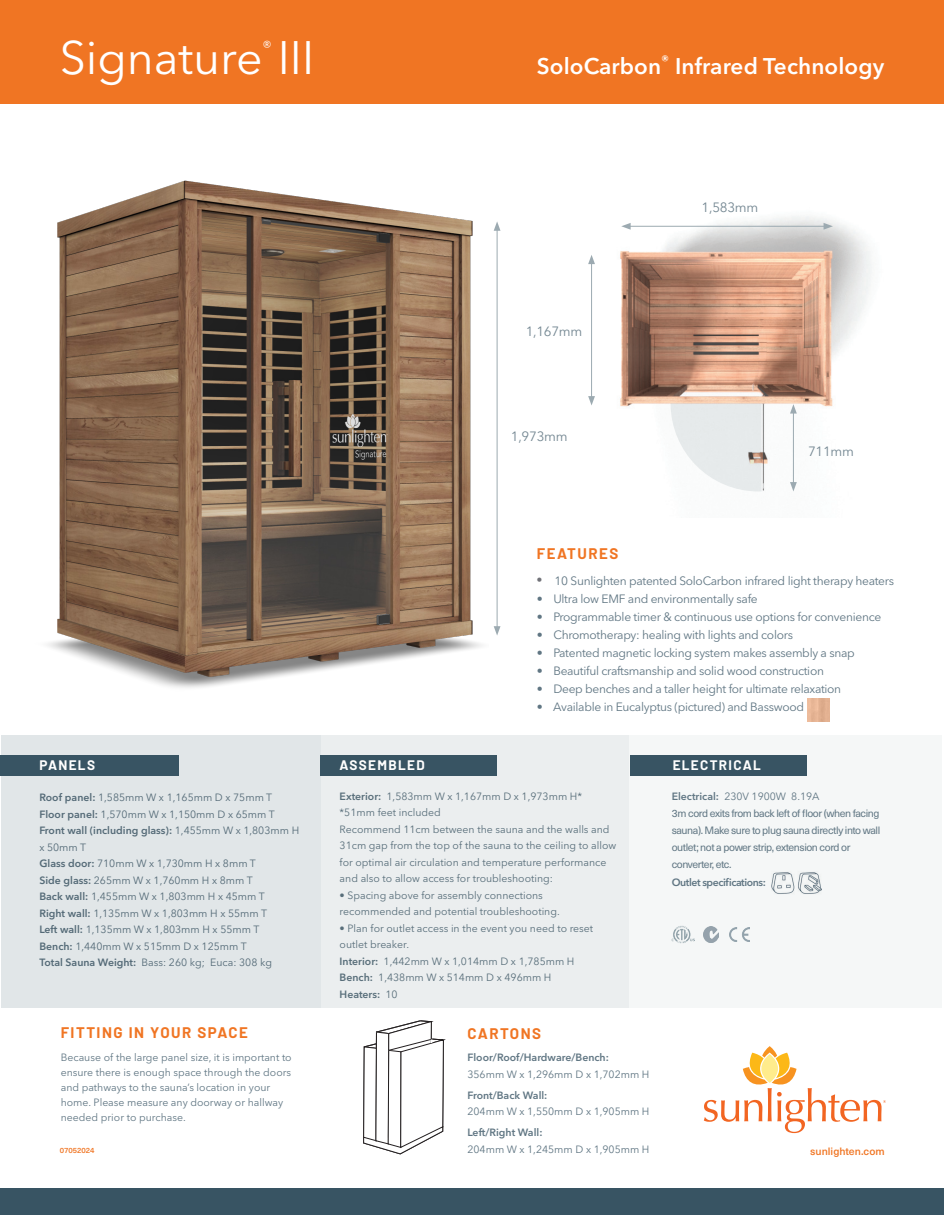
<style>
.page{position:relative;width:945px;height:1215px;background:#fff}
.page>*{position:absolute;margin:0;border:0;box-sizing:border-box;transform-origin:0 0}
.t1{font:46.5px "Avenir Next LT Pro";color:#fff}
.t2{font:600 22.5px "Avenir Next LT Pro";letter-spacing:.005em;color:#fff}
.t3{font:15.75px "Avenir Next LT Pro";color:#fff}
.t4{font:700 15px "Barlow";letter-spacing:.1em;color:#f07523}
.t5{font:700 13.5px "Barlow";letter-spacing:.1em;color:#fff}
.t6{font:13.35px "Avenir Next LT Pro";letter-spacing:-.02em;color:#748792}
.t7{font:12px "Avenir Next LT Pro";letter-spacing:-.025em;color:#607683}
.t8{font:10.5px/16.5px "Avenir Next LT Pro";color:#607683}
.t9{font:10.5px/17.1px "Neue Haas Unica W1 G";letter-spacing:-.04em;color:#607683}
.t10{font:600 10.5px "Avenir Next LT Pro";color:#607683}
.t11{font:600 10.5px "Avenir Next LT Pro";letter-spacing:-.04em;color:#607683}
.t12{font:500 10.5px "Neue Haas Unica W1 G";color:#f07523}
.t13{font:500 7.5px "Neue Haas Unica W1 G";color:#f07523}
.s1{font-family:"Neue Haas Unica W1 G";font-weight:700;font-size:15px;color:#717278}
.s2{font-weight:600}
</style>
<div class="page">
<div style="left:9px;top:735px;width:932px;height:272px;background:#f5f7f7"></div>
<div style="left:7px;top:735px;width:622px;height:272px;background:#ebeeef"></div>
<div style="left:1px;top:735px;width:319px;height:272px;background:#e1e6e8"></div>
<div style="left:0;top:1189px;width:944px;height:26px;background:#385463"></div>
<div style="left:1px;top:755px;width:178px;height:21px;background:#385463"></div>
<div style="left:320px;top:755px;width:177px;height:21px;background:#385463"></div>
<div style="left:630px;top:755px;width:177px;height:21px;background:#385463"></div>
<div style="left:0;top:1px;width:943px;height:103px;background:#f07523"></div>
<img style="left:703px;top:927px;width:16px;height:15px">
<img style="left:729px;top:928px;width:20px;height:14px">
<img style="left:672px;top:926px;width:22px;height:18px">
<hr style="left:497px;top:228px;width:1px;height:401px;background:#9caab1">
<svg style="left:494px;top:221px;width:7px;height:10px"></svg>
<svg style="left:494px;top:626px;width:7px;height:10px"></svg>
<img style="left:589px;top:216px;width:283px;height:276px">
<hr style="left:628px;top:226px;width:198px;height:1px;background:#9caab1">
<svg style="left:621px;top:223px;width:10px;height:7px"></svg>
<svg style="left:824px;top:223px;width:9px;height:7px"></svg>
<hr style="left:591px;top:262px;width:1px;height:137px;background:#9caab1">
<svg style="left:588px;top:255px;width:7px;height:9px"></svg>
<svg style="left:588px;top:396px;width:7px;height:9px"></svg>
<img style="left:47px;top:180px;width:435px;height:508px">
<hr style="left:793px;top:411px;width:1px;height:73px;background:#9caab1">
<svg style="left:790px;top:404px;width:7px;height:10px"></svg>
<svg style="left:790px;top:482px;width:7px;height:9px"></svg>
<img style="left:772px;top:872px;width:49px;height:22px">
<svg style="left:363px;top:1020px;width:82px;height:134px"></svg>
<svg style="left:704px;top:1046px;width:182px;height:87px"></svg>
<img style="left:807px;top:698px;width:23px;height:24px">
<svg style="left:671px;top:403px;width:91px;height:88px"></svg>
<p class="t3" style="left:263px;top:37px;width:11px">®</p>
<p class="t1" style="left:60px;top:30px;width:256px">Signature III</p>
<p class="t2" style="left:537px;top:53px;width:349px">SoloCarbon<sup>®</sup> Infrared Technology</p>
<p class="t6" style="left:526px;top:324px;width:58px">1,167mm</p>
<p class="t6" style="left:511px;top:429px;width:58px">1,973mm</p>
<p class="t4" style="left:537px;top:542px;width:83px">FEATURES</p>
<p class="t6" style="left:702px;top:199px;width:58px">1,583mm</p>
<p class="t6" style="left:808px;top:443px;width:47px">711mm</p>
<p class="t7" style="left:537px;top:574px;width:359px"><span class="s1">•</span> 10 Sunlighten patented SoloCarbon infrared light therapy heaters</p>
<p class="t7" style="left:537px;top:592px;width:222px">• Ultra low EMF and environmentally safe</p>
<p class="t7" style="left:537px;top:610px;width:346px">• Programmable timer &amp; continuous use options for convenience</p>
<p class="t7" style="left:537px;top:628px;width:258px">• Chromotherapy: healing with lights and colors</p>
<p class="t7" style="left:537px;top:646px;width:320px">• Patented magnetic locking system makes assembly a snap</p>
<p class="t7" style="left:537px;top:664px;width:289px">• Beautiful craftsmanship and solid wood construction</p>
<p class="t7" style="left:537px;top:682px;width:306px">• Deep benches and a taller height for ultimate relaxation</p>
<p class="t7" style="left:537px;top:700px;width:269px">• Available in Eucalyptus (pictured) and Basswood</p>
<p class="t5" style="left:39px;top:755px;width:57px">PANELS</p>
<p class="t5" style="left:340px;top:755px;width:87px">ASSEMBLED</p>
<p class="t5" style="left:673px;top:755px;width:90px">ELECTRICAL</p>
<p class="t8" style="left:39px;top:789px;width:261px"><span class="s2">Roof panel:</span> 1,585mm W x 1,165mm D x 75mm T <span class="s2">Floor panel:</span> 1,570mm W x 1,150mm D x 65mm T <span class="s2">Front wall (including glass):</span> 1,455mm W x 1,803mm H x 50mm T<br><span class="s2">Glass door:</span> 710mm W x 1,730mm H x 8mm T<br><span class="s2">Side glass:</span> 265mm W x 1,760mm H x 8mm T<br><span class="s2">Back wall:</span> 1,455mm W x 1,803mm H x 45mm T<br><span class="s2">Right wall:</span> 1,135mm W x 1,803mm H x 55mm T<br><span class="s2">Left wall:</span> 1,135mm W x 1,803mm H x 55mm T<br><span class="s2">Bench:</span> 1,440mm W x 515mm D x 125mm T<br><span class="s2">Total Sauna Weight:</span> Bass: 260 kg; Euca: 308 kg</p>
<p class="t4" style="left:61px;top:1022px;width:189px">FITTING IN YOUR SPACE</p>
<p class="t8" style="left:61px;top:1050px;width:232px;line-height:15px">Because of the large panel size, it is important to ensure there is enough space through the doors and pathways to the sauna’s location in your home. Please measure any doorway or hallway needed prior to purchase.</p>
<p class="t13" style="left:60px;top:1145px;width:36px">07052024</p>
<p class="t8" style="left:340px;top:788px;width:278px"><span class="s2">Exterior:</span> 1,583mm W x 1,167mm D x 1,973mm H* *51mm feet included<br>Recommend 11cm between the sauna and the walls and 31cm gap from the top of the sauna to the ceiling to allow for optimal air circulation and temperature performance and also to allow access for troubleshooting:</p>
<p class="t8" style="left:340px;top:887px;width:222px">• Spacing above for assembly connections recommended and potential troubleshooting.</p>
<p class="t8" style="left:340px;top:920px;width:255px">• Plan for outlet access in the event you need to reset outlet breaker.<br><span class="s2">Interior:</span> 1,442mm W x 1,014mm D x 1,785mm H<br><span class="s2">Bench:</span> 1,438mm W x 514mm D x 496mm H<br><span class="s2">Heaters:</span> 10</p>
<h3 class="t4" style="left:467px;top:1022px;width:75px">CARTONS</h3>
<p class="t10" style="left:467px;top:1051px;width:143px">Floor/Roof/Hardware/Bench:</p>
<p class="t8" style="left:467px;top:1066px;width:184px">356mm W x 1,296mm D x 1,702mm H</p>
<p class="t10" style="left:467px;top:1089px;width:81px">Front/Back Wall:</p>
<p class="t8" style="left:467px;top:1103px;width:184px">204mm W x 1,550mm D x 1,905mm H</p>
<p class="t10" style="left:467px;top:1126px;width:77px">Left/Right Wall:</p>
<p class="t8" style="left:467px;top:1141px;width:184px">204mm W x 1,245mm D x 1,905mm H</p>
<p class="t8" style="left:672px;top:788px;width:149px"><span class="s2">Electrical:</span> 230V 1900W 8.19A</p>
<p class="t9" style="left:672px;top:804px;width:210px">3m cord exits from back left of floor (when facing sauna). Make sure to plug sauna directly into wall outlet; not a power strip, extension cord or converter, etc.</p>
<p class="t11" style="left:672px;top:875px;width:96px">Outlet specifications:</p>
<p class="t12" style="left:810px;top:1143px;width:76px">sunlighten.com</p>
</div>
